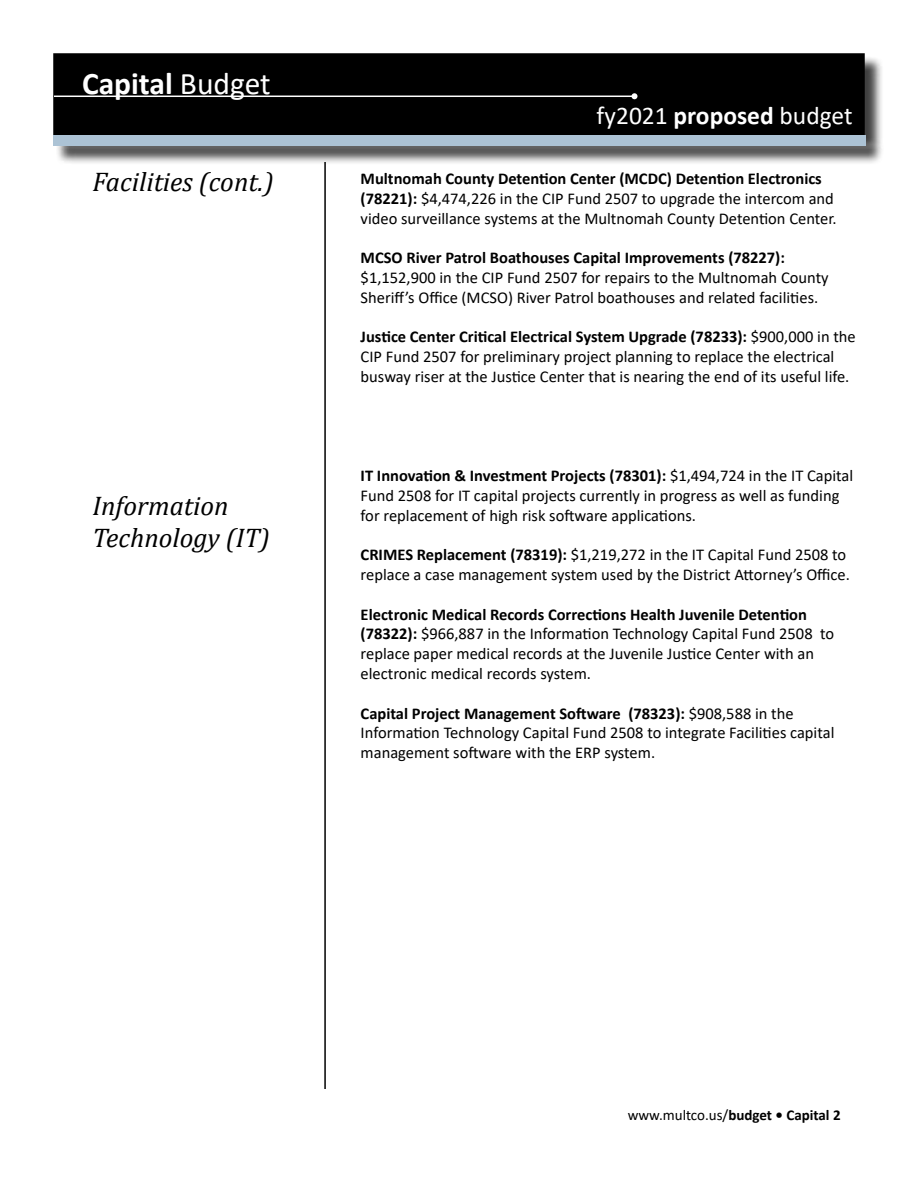
<style>
.page{position:relative;width:918px;height:1188px;background:#fff}
.page>*{position:absolute;margin:0;border:0;box-sizing:border-box;transform-origin:0 0}
.t1{font:700 31.5px "Calibri";color:#fff}
.t2{font:italic 27px/32.4px "Cambria";color:#000}
.t3{font:25.5px "Calibri";color:#fff}
.t4{font:16.5px/19.8px "Calibri";color:#000}
.t5{font:700 16.5px "Calibri";color:#000}
.t6{font:700 15px "Calibri";color:#000}
.s1{font-weight:400}
.s2{font-weight:700}
</style>
<div class="page">
<hr style="left:324px;top:162px;width:2px;height:927px;background:#000">
<div style="left:54px;top:54px;width:810px;height:80px;background:#000"></div>
<div style="left:53px;top:53px;width:812px;height:82px;border:2px solid #000"></div>
<hr style="left:54px;top:96px;width:580px;height:1px;background:#fff">
<svg style="left:632px;top:93px;width:6px;height:6px"></svg>
<div style="left:56px;top:138px;width:828px;height:27px;background:#000;opacity:.75"></div>
<div style="left:53px;top:135px;width:812px;height:10px;background:#acc3d5"></div>
<h1 class="t1" style="left:82px;top:61px;width:190px">Capital <span class="s1">Budget</span></h1>
<h2 class="t2" style="left:93px;top:164px;width:183px">Facilities (cont.)</h2>
<h2 class="t2" style="left:93px;top:488px;width:179px">Information<br>Technology (IT)</h2>
<h3 class="t3" style="left:597px;top:98px;width:257px">fy2021 <span class="s2">proposed</span> budget</h3>
<p class="t4" style="left:361px;top:168px;width:478px"><span class="s2">Multnomah County Detention Center (MCDC) Detention Electronics (78221):</span> $4,474,226 in the CIP Fund 2507 to upgrade the intercom and video surveillance systems at the Multnomah County Detention Center.</p>
<p class="t5" style="left:361px;top:246px;width:426px">MCSO River Patrol Boathouses Capital Improvements (78227):</p>
<p class="t4" style="left:361px;top:267px;width:470px">$1,152,900 in the CIP Fund 2507 for repairs to the Multnomah County<br>Sheriff’s Office (MCSO) River Patrol boathouses and related facilities.</p>
<p class="t4" style="left:361px;top:327px;width:497px"><span class="s2">Justice Center Critical Electrical System Upgrade (78233):</span> $900,000 in the<br>CIP Fund 2507 for preliminary project planning to replace the electrical busway riser at the Justice Center that is nearing the end of its useful life.</p>
<p class="t4" style="left:361px;top:465px;width:494px"><span class="s2">IT Innovation &amp; Investment Projects (78301):</span> $1,494,724 in the IT Capital<br>Fund 2508 for IT capital projects currently in progress as well as funding for replacement of high risk software applications.</p>
<p class="t4" style="left:361px;top:544px;width:491px"><span class="s2">CRIMES Replacement (78319):</span> $1,219,272 in the IT Capital Fund 2508 to replace a case management system used by the District Attorney’s Office.</p>
<p class="t4" style="left:361px;top:604px;width:475px"><span class="s2">Electronic Medical Records Corrections Health Juvenile Detention (78322):</span> $966,887 in the Information Technology Capital Fund 2508 to replace paper medical records at the Juvenile Justice Center with an electronic medical records system.</p>
<p class="t4" style="left:361px;top:703px;width:475px"><span class="s2">Capital Project Management Software (78323):</span> $908,588 in the<br>Information Technology Capital Fund 2508 to integrate Facilities capital management software with the ERP system.</p>
<p class="t6" style="left:628px;top:1105px;width:214px"><span class="s1">www.multco.us/</span>budget • Capital 2</p>
</div>
